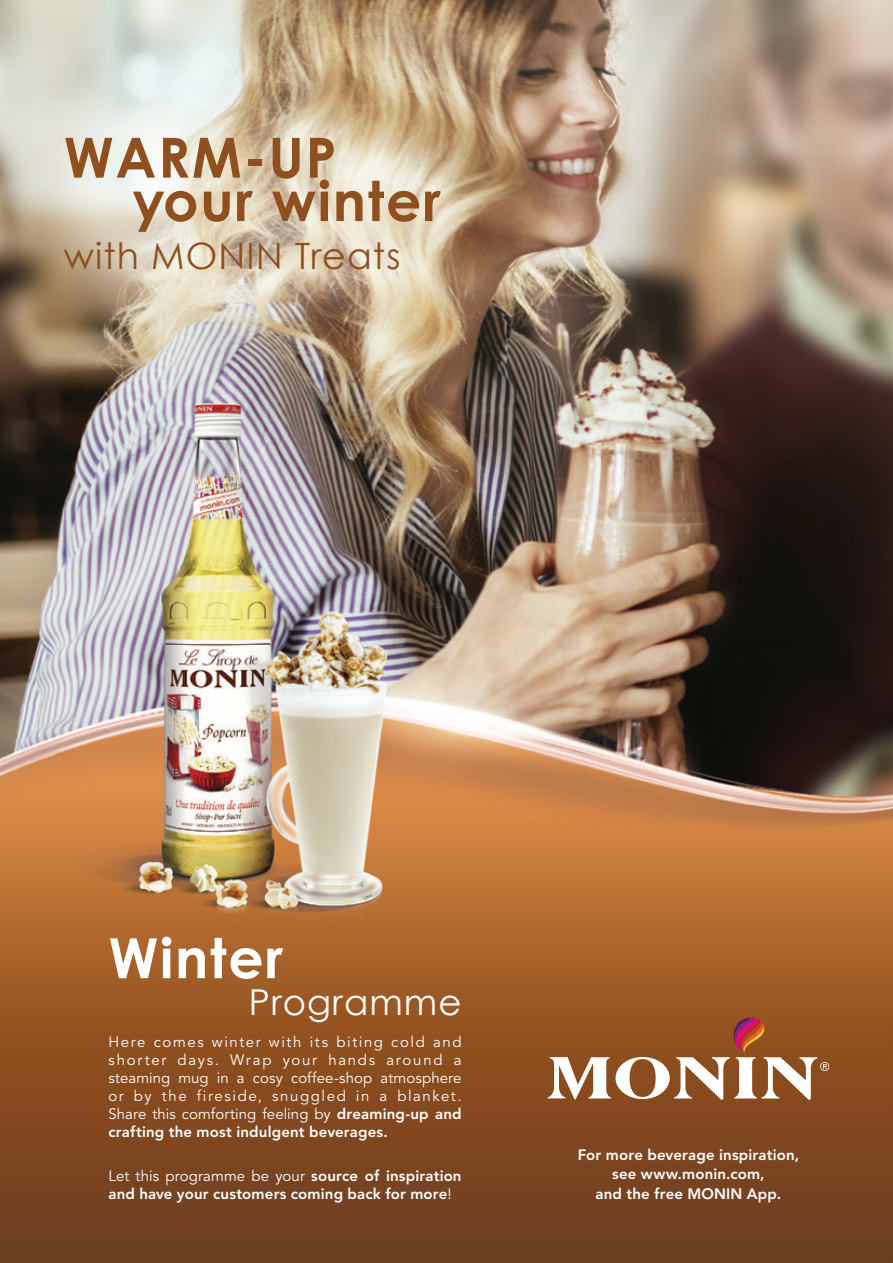
<style>
.page{position:relative;width:893px;height:1263px;background:#fff}
.page>*{position:absolute;margin:0;border:0;box-sizing:border-box;transform-origin:0 0}
.t1{font:700 55.5px/43.3px "Century Gothic";letter-spacing:.03em;color:#8f4f1f}
.t2{font:700 55.5px "Century Gothic";letter-spacing:.03em;color:#fff}
.t3{font:36.3px "Century Gothic";letter-spacing:.03em;color:#8f4f1f}
.t4{font:35.7px "Century Gothic";letter-spacing:.03em;color:#fff}
.t5{font:15px/18px "Avenir LT Std";letter-spacing:.01em;color:#fff;text-align:justify}
.t6{font:800 15px/19.5px "Avenir LT Std";letter-spacing:.01em;color:#fff}
.s1{font-weight:800}
.s2{font-weight:400}
</style>
<div class="page">
<img style="left:0;top:0;width:893px;height:1263px">
<svg style="left:548px;top:1017px;width:281px;height:83px"></svg>
<h1 class="t1" style="left:133px;top:135px;width:310px;text-indent:-69px">WARM-UP your winter</h1>
<h2 class="t3" style="left:64px;top:233px;width:338px">with MONIN Treats</h2>
<h1 class="t2" style="left:108px;top:923px;width:176px">Winter</h1>
<h3 class="t4" style="left:249px;top:980px;width:214px">Programme</h3>
<p class="t5" style="left:108px;top:1033px;width:355px">Here comes winter with its biting cold and shorter days. Wrap your hands around a steaming mug in a cosy coffee-shop atmosphere or by the fireside, snuggled in a blanket.<br>Share this comforting feeling by <span class="s1">dreaming-up and crafting the most indulgent beverages.</span></p>
<p class="t6" style="left:108px;top:1167px;width:355px;line-height:18px"><span class="s2">Let this programme be your</span> source of inspiration and have your customers coming back for more<span class="s2">!</span></p>
<p class="t6" style="left:578px;top:1145px;width:223px;text-align:center">For more beverage inspiration, see www.monin.com,<br>and the free MONIN App.</p>
</div>
